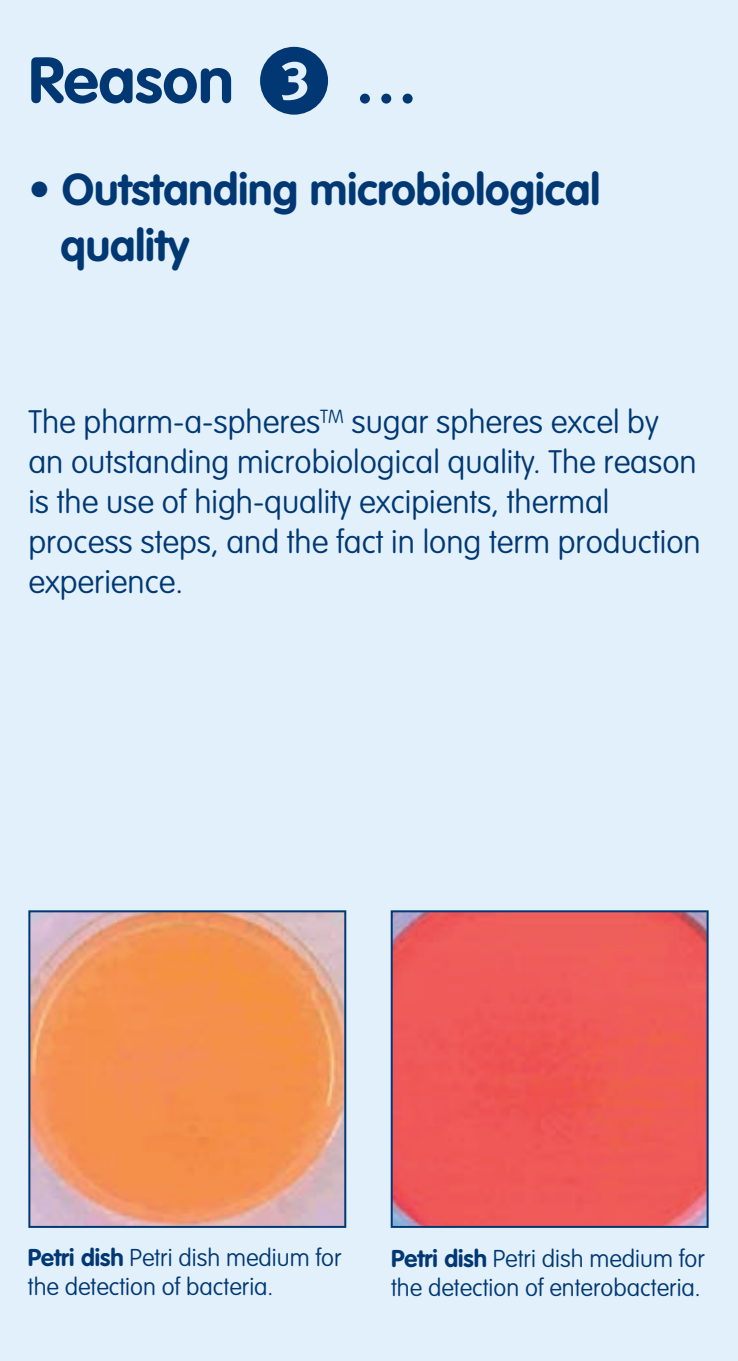
<style>
.page{position:relative;width:738px;height:1361px;background:#fff}
.page>*{position:absolute;margin:0;border:0;box-sizing:border-box;transform-origin:0 0}
.t1{font:700 64px "VAG Rounded";color:#013874}
.t2{font:700 44px/56px "VAG Rounded";color:#013874}
.t3{font:100 32px/40px "VAG Rounded";color:#013874}
.t4{font:100 24px/28.8px "VAG Rounded";color:#013874}
.s1{font-weight:700}
</style>
<div class="page">
<div style="left:0;top:0;width:737px;height:1361px;background:#e1f0fa"></div>
<svg style="left:28px;top:910px;width:318px;height:318px;background:#e89666"></svg>
<svg style="left:390px;top:910px;width:318px;height:318px;background:#e85a59"></svg>
<h1 class="t1" style="left:28px;top:43px;width:391px">Reason ▼ …</h1>
<h2 class="t2" style="left:60px;top:161px;width:541px;text-indent:-32px">• Outstanding microbiological quality</h2>
<p class="t3" style="left:28px;top:402px;width:673px">The pharm-a-spheres<sup>TM</sup> sugar spheres excel by an outstanding microbiological quality. The reason is the use of high-quality excipients, thermal process steps, and the fact in long term production experience.</p>
<p class="t4" style="left:28px;top:1243px;width:315px"><span class="s1">Petri dish</span> Petri dish medium for the detection of bacteria.</p>
<p class="t4" style="left:391px;top:1244px;width:315px"><span class="s1">Petri dish</span> Petri dish medium for the detection of enterobacteria.</p>
</div>
